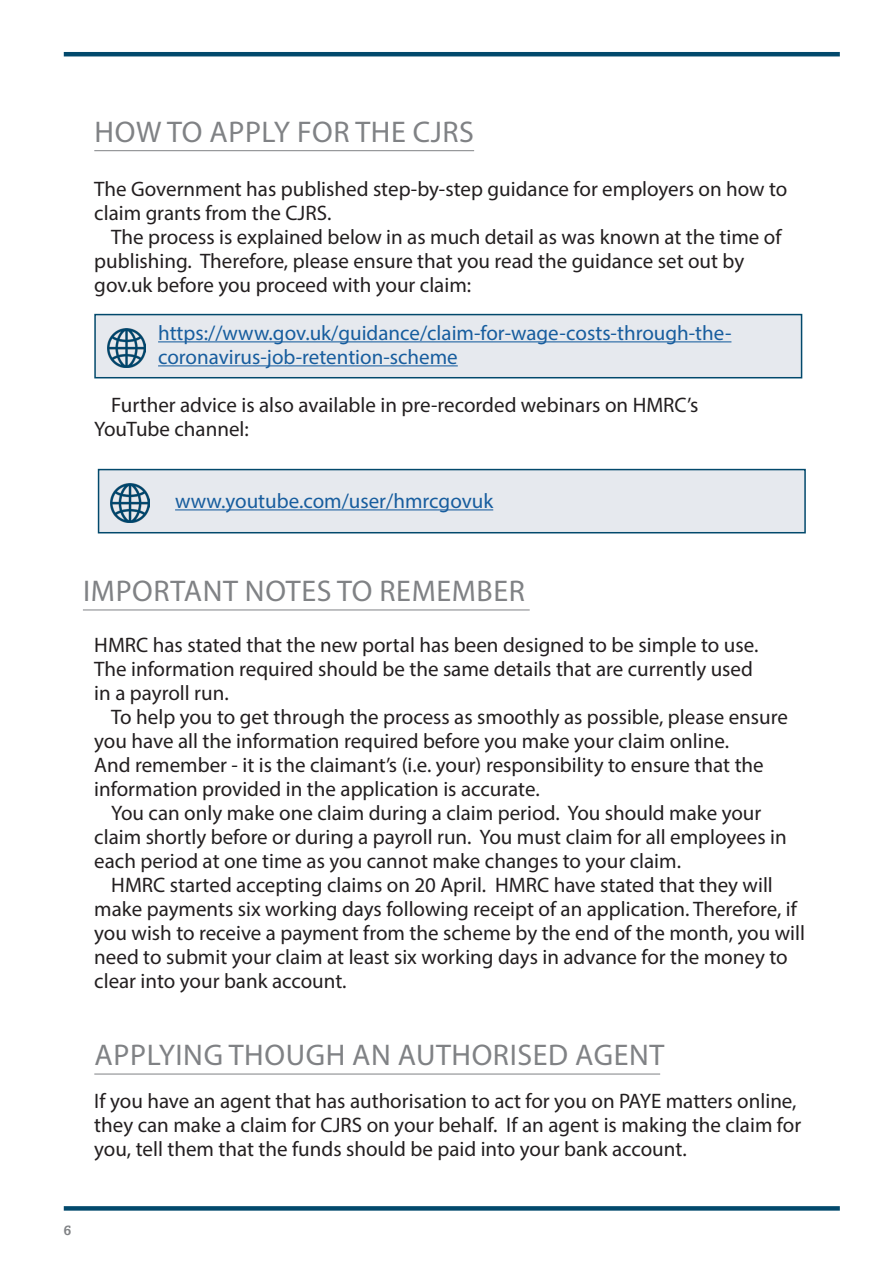
<style>
.page{position:relative;width:893px;height:1263px;background:#fff}
.page>*{position:absolute;margin:0;border:0;box-sizing:border-box;transform-origin:0 0}
.t1{font:30px "Myriad Pro";letter-spacing:.02em;color:#808285}
.CT_Standfirst{font:21px/24px "Myriad Pro";color:#231f20}
.CT_Standfirst-2{font:21px/24px "Myriad Pro";color:#175d9e}
.t2{font:700 13.5px "Prelo Slab W01";color:#808285}
</style>
<div class="page">
<div style="left:94px;top:314px;width:708px;height:64px;background:#e6e9ee;border:2px solid #02496c"></div>
<img style="left:107px;top:328px;width:39px;height:39px">
<div style="left:98px;top:469px;width:708px;height:64px;background:#e6e9ee;border:2px solid #02496c"></div>
<img style="left:111px;top:483px;width:38px;height:39px">
<hr style="left:64px;top:52px;width:776px;height:4px;background:#02496c">
<div style="left:64px;top:1206px;width:776px;height:5px;background:#02496c"></div>
<hr style="left:158px;top:341px;width:573px;height:1px;background:#175d9e">
<hr style="left:158px;top:365px;width:300px;height:1px;background:#175d9e">
<hr style="left:175px;top:509px;width:318px;height:1px;background:#175d9e">
<hr style="left:94px;top:1074px;width:566px;height:1px;background:#808285">
<hr style="left:94px;top:150px;width:380px;height:1px;background:#808285">
<hr style="left:83px;top:610px;width:447px;height:1px;background:#808285">
<p class="t1" style="left:95px;top:113px;width:381px">HOW TO APPLY FOR THE CJRS</p>
<p class="CT_Standfirst" style="left:94px;top:176px;width:695px">The Government has published step-by-step guidance for employers on how to claim grants from the CJRS.</p>
<p class="CT_Standfirst" style="left:94px;top:224px;width:689px;text-indent:17px">The process is explained below in as much detail as was known at the time of publishing. Therefore, please ensure that you read the guidance set out by gov.uk before you proceed with your claim:</p>
<p class="CT_Standfirst-2" style="left:158px;top:320px;width:575px">https://www.gov.uk/guidance/claim-for-wage-costs-through-the&shy;coronavirus-job-retention-scheme</p>
<p class="CT_Standfirst" style="left:94px;top:392px;width:605px;text-indent:17px">Further advice is also available in pre-recorded webinars on HMRC’s<br>YouTube channel:</p>
<p class="CT_Standfirst-2" style="left:175px;top:488px;width:320px">www.youtube.com/user/hmrcgovuk</p>
<p class="t1" style="left:83px;top:572px;width:443px">IMPORTANT NOTES TO REMEMBER</p>
<p class="CT_Standfirst" style="left:94px;top:632px;width:666px">HMRC has stated that the new portal has been designed to be simple to use.<br>The information required should be the same details that are currently used in a payroll run.</p>
<p class="CT_Standfirst" style="left:94px;top:704px;width:695px;text-indent:17px">To help you to get through the process as smoothly as possible, please ensure you have all the information required before you make your claim online.<br>And remember - it is the claimant’s (i.e. your) responsibility to ensure that the information provided in the application is accurate.</p>
<p class="CT_Standfirst" style="left:94px;top:800px;width:694px;text-indent:17px">You can only make one claim during a claim period. You should make your claim shortly before or during a payroll run. You must claim for all employees in each period at one time as you cannot make changes to your claim.</p>
<p class="CT_Standfirst" style="left:94px;top:872px;width:712px;text-indent:17px">HMRC started accepting claims on 20 April. HMRC have stated that they will make payments six working days following receipt of an application. Therefore, if you wish to receive a payment from the scheme by the end of the month, you will need to submit your claim at least six working days in advance for the money to clear into your bank account.</p>
<p class="t1" style="left:95px;top:1036px;width:571px">APPLYING THOUGH AN AUTHORISED AGENT</p>
<p class="CT_Standfirst" style="left:94px;top:1088px;width:708px">If you have an agent that has authorisation to act for you on PAYE matters online, they can make a claim for CJRS on your behalf. If an agent is making the claim for you, tell them that the funds should be paid into your bank account.</p>
<p class="t2" style="left:64px;top:1222px;width:9px">6</p>
</div>
